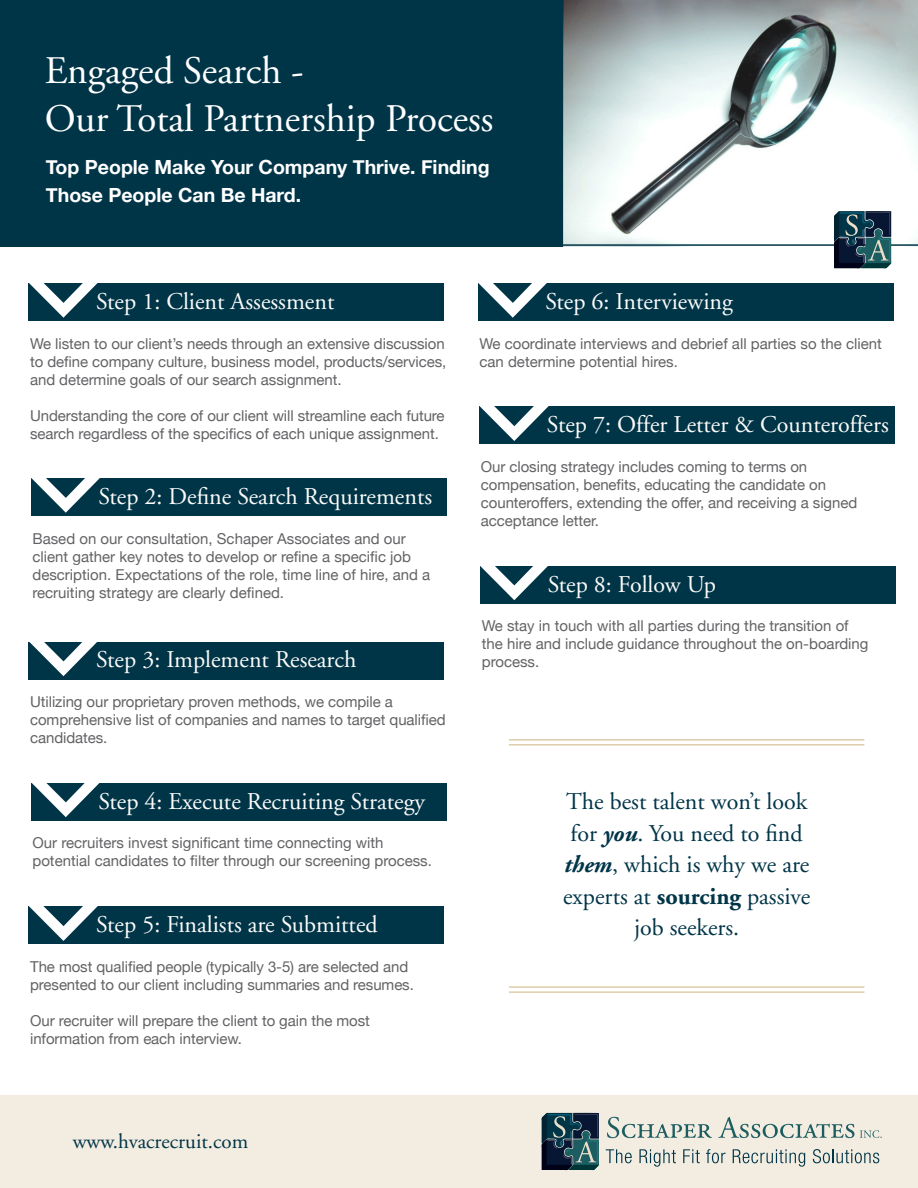
<style>
.page{position:relative;width:918px;height:1188px;background:#fff}
.page>*{position:absolute;margin:0;border:0;box-sizing:border-box;transform-origin:0 0}
.t1{font:39px/48.6px "Adobe Garamond";color:#fff}
.t2{font:24px "Adobe Garamond";color:#fcfbf9}
.t3{font:24px/31.7px "Adobe Garamond";color:#003548;text-align:center}
.t4{font:21px "Adobe Garamond";color:#003548}
.t5{font:700 19.5px/27.6px "Helvetica Neue";color:#fff}
.t6{font:15px/18px "Helvetica Neue";letter-spacing:-.005em;color:#636366}
.s1{font-weight:700;font-style:italic}
.s2{font-weight:700}
</style>
<div class="page">
<div style="left:28px;top:283px;width:416px;height:38px;background:#003548"></div>
<div style="left:28px;top:642px;width:416px;height:38px;background:#003548"></div>
<div style="left:28px;top:906px;width:416px;height:38px;background:#003548"></div>
<div style="left:479px;top:406px;width:416px;height:38px;background:#003548"></div>
<div style="left:31px;top:478px;width:415px;height:38px;background:#003548"></div>
<div style="left:31px;top:783px;width:415px;height:38px;background:#003548"></div>
<div style="left:478px;top:283px;width:415px;height:38px;background:#003548"></div>
<div style="left:480px;top:566px;width:416px;height:38px;background:#003548"></div>
<svg style="left:29px;top:283px;width:69px;height:35px"></svg>
<svg style="left:29px;top:642px;width:68px;height:34px"></svg>
<svg style="left:29px;top:906px;width:69px;height:35px"></svg>
<svg style="left:479px;top:406px;width:70px;height:35px"></svg>
<svg style="left:480px;top:566px;width:68px;height:34px"></svg>
<svg style="left:31px;top:478px;width:69px;height:35px"></svg>
<svg style="left:32px;top:783px;width:68px;height:34px"></svg>
<svg style="left:478px;top:283px;width:69px;height:35px"></svg>
<div style="left:0;top:1095px;width:918px;height:93px;background:#f3ece0"></div>
<svg style="left:607px;top:1117px;width:105px;height:21px"></svg>
<svg style="left:718px;top:1117px;width:136px;height:21px"></svg>
<svg style="left:860px;top:1130px;width:22px;height:8px"></svg>
<svg style="left:606px;top:1149px;width:26px;height:14px"></svg>
<svg style="left:639px;top:1149px;width:37px;height:18px"></svg>
<svg style="left:683px;top:1149px;width:17px;height:14px"></svg>
<svg style="left:706px;top:1149px;width:20px;height:14px"></svg>
<svg style="left:733px;top:1149px;width:72px;height:18px"></svg>
<svg style="left:813px;top:1149px;width:66px;height:14px"></svg>
<svg style="left:542px;top:1113px;width:57px;height:57px;background:#204150"></svg>
<div style="left:0;top:0;width:563px;height:246px;background:#003548"></div>
<hr style="left:509px;top:739px;width:355px;height:1px;background:#ceb37f">
<hr style="left:509px;top:744px;width:355px;height:1px;background:#ceb37f">
<hr style="left:509px;top:987px;width:355px;height:1px;background:#ceb37f">
<hr style="left:509px;top:992px;width:355px;height:1px;background:#ceb37f">
<img style="left:563px;top:0;width:355px;height:244px">
<hr style="left:548px;top:244px;width:370px;height:2px;background:#003548">
<svg style="left:834px;top:211px;width:57px;height:57px;background:#214251"></svg>
<p class="t1" style="left:45px;top:47px;width:450px">Engaged Search -<br>Our Total Partnership Process</p>
<p class="t5" style="left:46px;top:154px;width:445px">Top People Make Your Company Thrive. Finding<br>Those People Can Be Hard.</p>
<p class="t2" style="left:96px;top:289px;width:240px">Step 1: Client Assessment</p>
<p class="t2" style="left:545px;top:289px;width:189px">Step 6: Interviewing</p>
<p class="t6" style="left:30px;top:335px;width:418px;text-align:justify">We listen to our client’s needs through an extensive discussion to define company culture, business model, products/services, and determine goals of our search assignment.</p>
<p class="t6" style="left:30px;top:407px;width:416px">Understanding the core of our client will streamline each future search regardless of the specifics of each unique assignment.</p>
<p class="t2" style="left:98px;top:484px;width:335px">Step 2: Define Search Requirements</p>
<p class="t6" style="left:32px;top:530px;width:399px">Based on our consultation, Schaper Associates and our client gather key notes to develop or refine a specific job description. Expectations of the role, time line of hire, and a recruiting strategy are clearly defined.</p>
<p class="t2" style="left:96px;top:647px;width:262px">Step 3: Implement Research</p>
<p class="t6" style="left:30px;top:694px;width:417px">Utilizing our proprietary proven methods, we compile a comprehensive list of companies and names to target qualified candidates.</p>
<p class="t2" style="left:98px;top:788px;width:328px">Step 4: Execute Recruiting Strategy</p>
<p class="t6" style="left:32px;top:835px;width:401px">Our recruiters invest significant time connecting with potential candidates to filter through our screening process.</p>
<p class="t2" style="left:96px;top:912px;width:283px">Step 5: Finalists are Submitted</p>
<p class="t6" style="left:30px;top:958px;width:385px">The most qualified people (typically 3-5) are selected and presented to our client including summaries and resumes.</p>
<p class="t6" style="left:30px;top:1012px;width:341px">Our recruiter will prepare the client to gain the most information from each interview.</p>
<p class="t6" style="left:479px;top:335px;width:404px">We coordinate interviews and debrief all parties so the client can determine potential hires.</p>
<p class="t2" style="left:547px;top:412px;width:343px">Step 7: Offer Letter &amp; Counteroffers</p>
<p class="t6" style="left:481px;top:458px;width:378px">Our closing strategy includes coming to terms on compensation, benefits, educating the candidate on counteroffers, extending the offer, and receiving a signed acceptance letter.</p>
<p class="t2" style="left:548px;top:571px;width:170px">Step 8: Follow Up</p>
<p class="t6" style="left:482px;top:618px;width:388px">We stay in touch with all parties during the transition of the hire and include guidance throughout the on-boarding process.</p>
<p class="t3" style="left:563px;top:786px;width:249px">The best talent won’t look for <span class="s1">you</span>. You need to find <span class="s1">them</span>, which is why we are experts at <span class="s2">sourcing</span> passive job seekers.</p>
<p class="t4" style="left:73px;top:1130px;width:177px">www.hvacrecruit.com</p>
</div>
